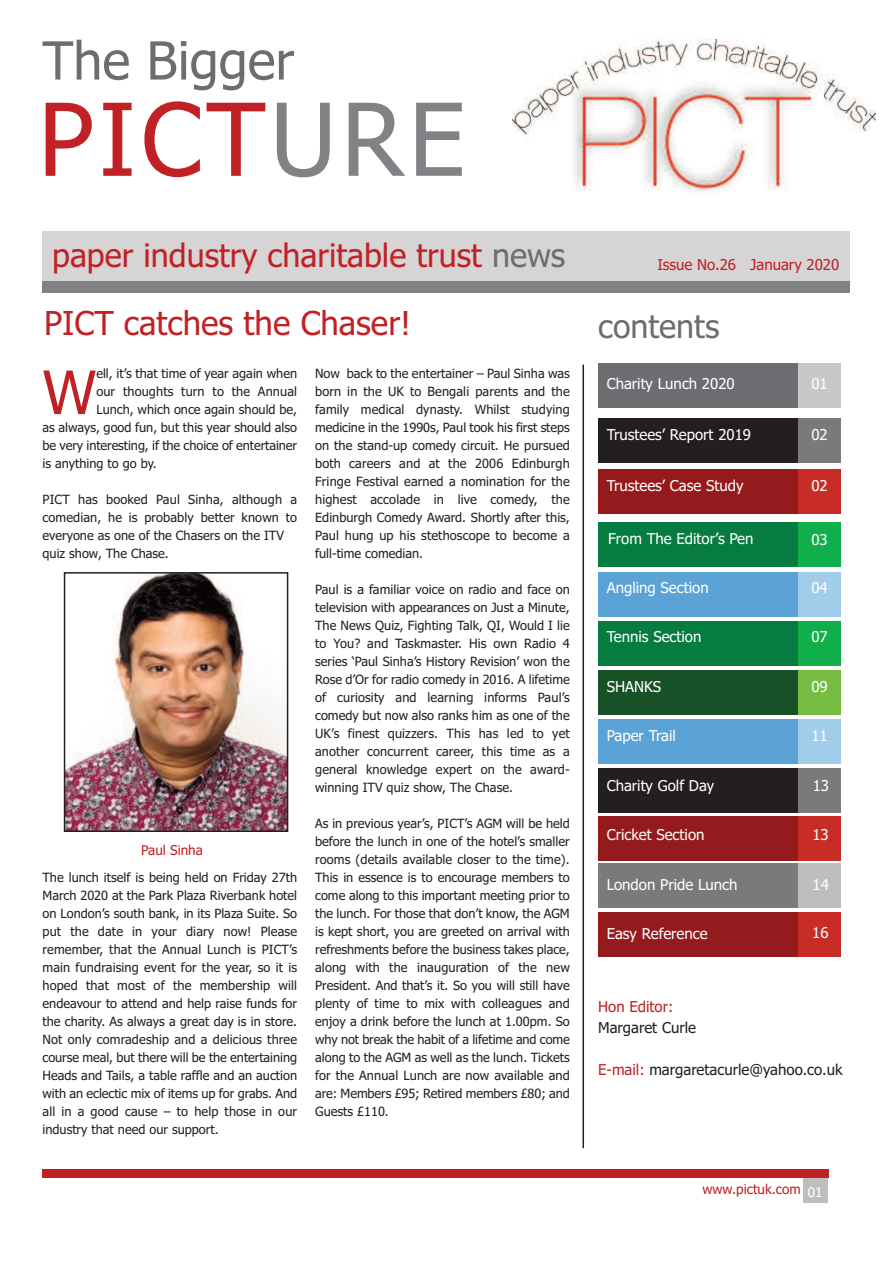
<style>
.page{position:relative;width:893px;height:1263px;background:#fff}
.page>*{position:absolute;margin:0;border:0;box-sizing:border-box;transform-origin:0 0}
.t1{font:100.5px "Tahoma";letter-spacing:.05em;color:#c12025}
.t2{font:59.85px "Tahoma";color:#c12025}
.t3{font:52.5px "Tahoma";color:#6c6d70}
.t4{font:33px "Tahoma";color:#c12025}
.t5{font:32.25px "Tahoma";color:#c12025}
.t6{font:32.25px "Tahoma";color:#6c6d70}
.t7{font:15px "Tahoma";color:#fff}
.t8{font:15px "Tahoma";color:#231f20}
.t9{font:15px "Tahoma";color:#c12025}
.t10{font:13.5px "Tahoma";color:#c12025}
.t11{font:13.5px "Tahoma";color:#fff}
.t12{font:12.75px/18px "Tahoma";color:#231f20;text-align:justify}
.s1{color:#808285}
.s2{color:#6c6d70}
.s3{color:#c12025}
</style>
<div class="page">
<div style="left:43px;top:262px;width:807px;height:31px;background:#808285"></div>
<div style="left:43px;top:231px;width:807px;height:50px;background:#d6d4d4"></div>
<img style="left:513px;top:40px;width:363px;height:152px">
<div style="left:598px;top:363px;width:242px;height:45px;background:#6c6d70"></div>
<div style="left:798px;top:363px;width:42px;height:45px;background:#c7c8ca"></div>
<div style="left:598px;top:418px;width:242px;height:45px;background:#231f20"></div>
<div style="left:798px;top:418px;width:42px;height:45px;background:#7a7b79"></div>
<div style="left:598px;top:469px;width:242px;height:45px;background:#951a1d"></div>
<div style="left:798px;top:469px;width:42px;height:45px;background:#c82c26"></div>
<div style="left:598px;top:522px;width:242px;height:45px;background:#067c40"></div>
<div style="left:798px;top:522px;width:42px;height:44px;background:#11af4b"></div>
<div style="left:598px;top:572px;width:242px;height:44px;background:#5ba2d6"></div>
<div style="left:798px;top:572px;width:42px;height:44px;background:#a1ccea"></div>
<div style="left:598px;top:621px;width:242px;height:44px;background:#067c40"></div>
<div style="left:798px;top:621px;width:42px;height:44px;background:#11af4b"></div>
<div style="left:598px;top:670px;width:242px;height:44px;background:#185127"></div>
<div style="left:798px;top:670px;width:42px;height:44px;background:#78bb42"></div>
<div style="left:598px;top:719px;width:242px;height:44px;background:#5ba2d6"></div>
<div style="left:798px;top:719px;width:42px;height:44px;background:#a1ccea"></div>
<div style="left:598px;top:768px;width:242px;height:44px;background:#231f20"></div>
<div style="left:598px;top:816px;width:242px;height:45px;background:#951a1d"></div>
<div style="left:598px;top:863px;width:242px;height:45px;background:#7a7b79"></div>
<div style="left:598px;top:912px;width:242px;height:45px;background:#951a1d"></div>
<div style="left:798px;top:768px;width:42px;height:45px;background:#7a7b79"></div>
<div style="left:798px;top:863px;width:42px;height:45px;background:#bfbebe"></div>
<div style="left:798px;top:816px;width:42px;height:45px;background:#c82c26"></div>
<div style="left:43px;top:1169px;width:786px;height:9px;background:#c12025"></div>
<hr style="left:582px;top:364px;width:2px;height:784px;background:#231f20">
<div style="left:804px;top:1178px;width:24px;height:24px;background:#bfbebe"></div>
<img style="left:67px;top:575px;width:218px;height:254px">
<div style="left:64px;top:572px;width:224px;height:260px;border:2px solid #231f20"></div>
<div style="left:798px;top:912px;width:42px;height:45px;background:#c82c26"></div>
<h3 class="t3" style="left:43px;top:31px;width:253px">The Bigger</h3>
<h1 class="t1" style="left:38px;top:82px;width:428px">PICT<span class="s1">URE</span></h1>
<h3 class="t5" style="left:52px;top:237px;width:515px">paper industry charitable trust <span class="s2">news</span></h3>
<h3 class="t4" style="left:44px;top:304px;width:369px">PICT catches the Chaser!</h3>
<h2 class="t2" style="left:43px;top:358px;width:55px">W</h2>
<p class="t12" style="left:96px;top:365px;width:202px">ell, it’s that time of year again when</p>
<p class="t12" style="left:96px;top:383px;width:202px">our thoughts turn to the Annual</p>
<p class="t12" style="left:96px;top:401px;width:202px">Lunch, which once again should be,</p>
<p class="t12" style="left:43px;top:419px;width:256px">as always, good fun, but this year should also</p>
<p class="t12" style="left:43px;top:437px;width:256px">be very interesting, if the choice of entertainer</p>
<p class="t12" style="left:43px;top:455px;width:116px">is anything to go by.</p>
<p class="t12" style="left:43px;top:491px;width:256px;text-align:left">PICT has booked Paul Sinha, although a comedian, he is probably better known to everyone as one of the Chasers on the ITV quiz show, The Chase.</p>
<p class="t10" style="left:141px;top:842px;width:63px">Paul Sinha</p>
<p class="t12" style="left:43px;top:869px;width:256px">The lunch itself is being held on Friday 27th March 2020 at the Park Plaza Riverbank hotel on London’s south bank, in its Plaza Suite. So put the date in your diary now! Please remember, that the Annual Lunch is PICT’s main fundraising event for the year, so it is hoped that most of the membership will endeavour to attend and help raise funds for the charity. As always a great day is in store.<br>Not only comradeship and a delicious three course meal, but there will be the entertaining Heads and Tails, a table raffle and an auction with an eclectic mix of items up for grabs. And all in a good cause – to help those in our industry that need our support.</p>
<p class="t12" style="left:315px;top:365px;width:256px">Now back to the entertainer – Paul Sinha was born in the UK to Bengali parents and the family medical dynasty. Whilst studying medicine in the 1990s, Paul took his first steps on the stand-up comedy circuit. He pursued both careers and at the 2006 Edinburgh Fringe Festival earned a nomination for the highest accolade in live comedy, the Edinburgh Comedy Award. Shortly after this, Paul hung up his stethoscope to become a full-time comedian.</p>
<p class="t12" style="left:315px;top:581px;width:256px">Paul is a familiar voice on radio and face on television with appearances on Just a Minute, The News Quiz, Fighting Talk, QI, Would I lie to You? and Taskmaster. His own Radio 4 series ‘Paul Sinha’s History Revision’ won the Rose d’Or for radio comedy in 2016. A lifetime of curiosity and learning informs Paul’s comedy but now also ranks him as one of the UK’s finest quizzers. This has led to yet another concurrent career, this time as a general knowledge expert on the award&shy;winning ITV quiz show, The Chase.</p>
<p class="t12" style="left:315px;top:815px;width:256px">As in previous year’s, PICT’s AGM will be held before the lunch in one of the hotel’s smaller rooms (details available closer to the time).<br>This in essence is to encourage members to come along to this important meeting prior to the lunch. For those that don’t know, the AGM is kept short, you are greeted on arrival with refreshments before the business takes place, along with the inauguration of the new President. And that’s it. So you will still have plenty of time to mix with colleagues and enjoy a drink before the lunch at 1.00pm. So why not break the habit of a lifetime and come along to the AGM as well as the lunch. Tickets for the Annual Lunch are now available and are: Members £95; Retired members £80; and Guests £110.</p>
<p class="t9" style="left:657px;top:256px;width:183px">Issue No.26 January 2020</p>
<h3 class="t6" style="left:598px;top:308px;width:123px">contents</h3>
<p class="t7" style="left:607px;top:375px;width:130px">Charity Lunch 2020</p>
<p class="t7" style="left:811px;top:375px;width:18px">01</p>
<p class="t7" style="left:607px;top:426px;width:146px">Trustees’ Report 2019</p>
<p class="t7" style="left:811px;top:426px;width:18px">02</p>
<p class="t7" style="left:607px;top:477px;width:138px">Trustees’ Case Study</p>
<p class="t7" style="left:811px;top:477px;width:18px">02</p>
<p class="t7" style="left:608px;top:530px;width:147px">From The Editor’s Pen</p>
<p class="t7" style="left:811px;top:531px;width:18px">03</p>
<p class="t7" style="left:607px;top:579px;width:104px">Angling Section</p>
<p class="t7" style="left:811px;top:579px;width:18px">04</p>
<p class="t7" style="left:607px;top:628px;width:96px">Tennis Section</p>
<p class="t7" style="left:811px;top:628px;width:18px">07</p>
<p class="t7" style="left:607px;top:678px;width:56px">SHANKS</p>
<p class="t7" style="left:811px;top:678px;width:18px">09</p>
<p class="t7" style="left:607px;top:727px;width:71px">Paper Trail</p>
<p class="t7" style="left:811px;top:727px;width:18px">11</p>
<p class="t7" style="left:607px;top:777px;width:109px">Charity Golf Day</p>
<p class="t7" style="left:813px;top:777px;width:18px">13</p>
<p class="t7" style="left:607px;top:826px;width:99px">Cricket Section</p>
<p class="t7" style="left:812px;top:826px;width:18px">13</p>
<p class="t7" style="left:607px;top:876px;width:132px">London Pride Lunch</p>
<p class="t7" style="left:813px;top:876px;width:18px">14</p>
<p class="t7" style="left:607px;top:925px;width:102px">Easy Reference</p>
<p class="t7" style="left:812px;top:924px;width:18px">16</p>
<p class="t9" style="left:598px;top:998px;width:77px">Hon Editor:</p>
<p class="t8" style="left:598px;top:1019px;width:99px">Margaret Curle</p>
<p class="t8" style="left:598px;top:1061px;width:246px"><span class="s3">E-mail:</span> margaretacurle@yahoo.co.uk</p>
<p class="t10" style="left:703px;top:1181px;width:100px">www.pictuk.com</p>
<p class="t11" style="left:808px;top:1184px;width:16px">01</p>
</div>
